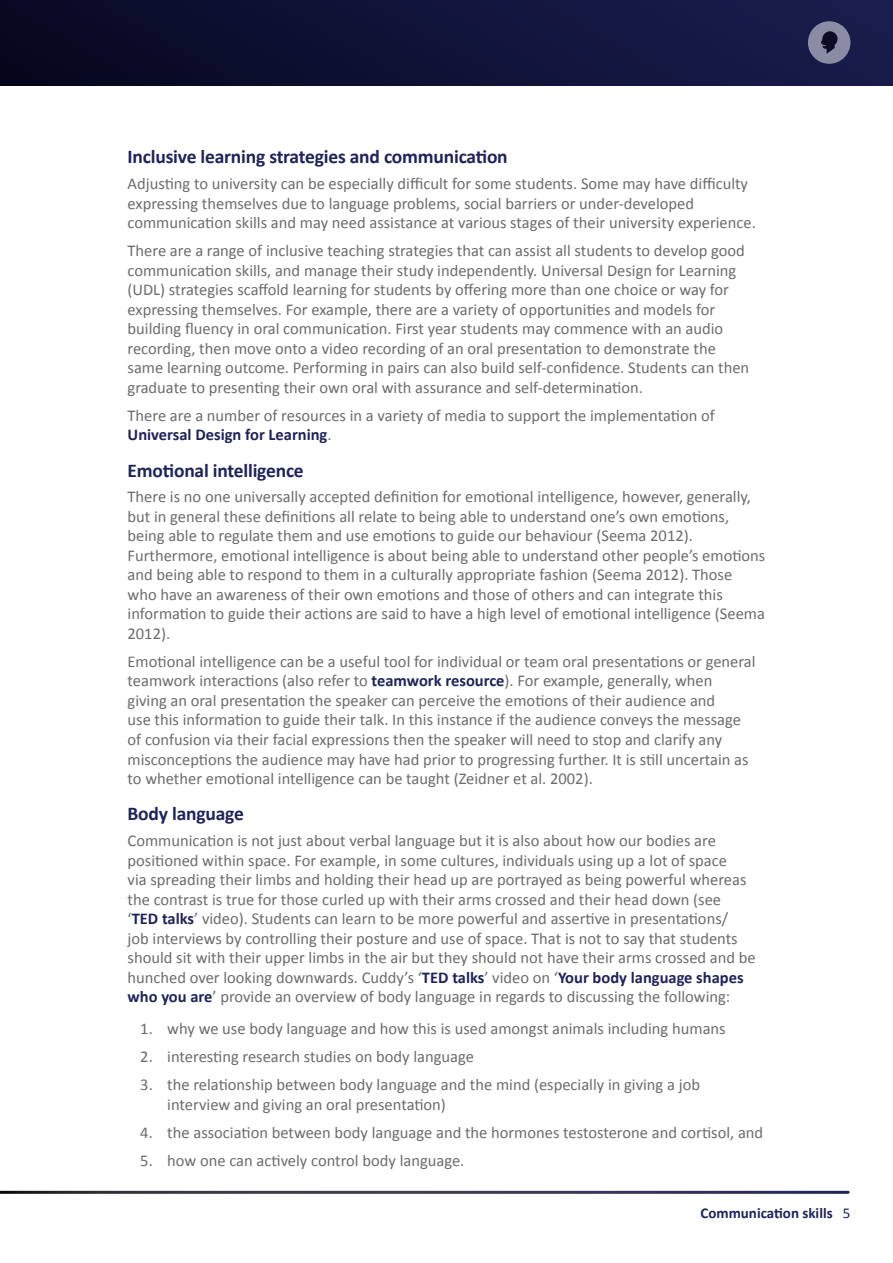
<style>
.page{position:relative;width:893px;height:1263px;background:#fff}
.page>*{position:absolute;margin:0;border:0;box-sizing:border-box;transform-origin:0 0}
.t1{font:700 19.5px "Calibri";letter-spacing:-.01em;color:#1f235a}
.BODY{font:16.5px/19.5px "Calibri";color:#6b6c6e}
.t2{font:700 15px "Calibri";color:#1f235a}
.s1{font-weight:700;color:#1f235a}
.s2{font-weight:400}
</style>
<div class="page">
<div style="left:0;top:0;width:893px;height:85px;background:linear-gradient(to right,#070821,#1a1d4e)"></div>
<div style="left:808px;top:21px;width:42px;height:43px;background:#8b8ca3;border-radius:50%"></div>
<svg style="left:821px;top:31px;width:16px;height:23px"></svg>
<h2 class="t1" style="left:128px;top:145px;width:382px">Inclusive learning strategies and communication</h2>
<p class="BODY" style="left:128px;top:174px;width:630px">Adjusting to university can be especially difficult for some students. Some may have difficulty expressing themselves due to language problems, social barriers or under-developed communication skills and may need assistance at various stages of their university experience.</p>
<p class="BODY" style="left:128px;top:241px;width:623px">There are a range of inclusive teaching strategies that can assist all students to develop good communication skills, and manage their study independently. Universal Design for Learning (UDL) strategies scaffold learning for students by offering more than one choice or way for expressing themselves. For example, there are a variety of opportunities and models for building fluency in oral communication. First year students may commence with an audio recording, then move onto a video recording of an oral presentation to demonstrate the same learning outcome. Performing in pairs can also build self-confidence. Students can then graduate to presenting their own oral with assurance and self-determination.</p>
<p class="BODY" style="left:128px;top:406px;width:589px">There are a number of resources in a variety of media to support the implementation of<br><span class="s1">Universal Design for Learning</span>.</p>
<h2 class="t1" style="left:128px;top:458px;width:178px">Emotional intelligence</h2>
<p class="BODY" style="left:128px;top:487px;width:639px">There is no one universally accepted definition for emotional intelligence, however, generally, but in general these definitions all relate to being able to understand one’s own emotions, being able to regulate them and use emotions to guide our behaviour (Seema 2012).<br>Furthermore, emotional intelligence is about being able to understand other people’s emotions and being able to respond to them in a culturally appropriate fashion (Seema 2012). Those who have an awareness of their own emotions and those of others and can integrate this information to guide their actions are said to have a high level of emotional intelligence (Seema 2012).</p>
<p class="BODY" style="left:128px;top:652px;width:629px">Emotional intelligence can be a useful tool for individual or team oral presentations or general teamwork interactions (also refer to <span class="s1">teamwork resource</span>). For example, generally, when giving an oral presentation the speaker can perceive the emotions of their audience and<br>use this information to guide their talk. In this instance if the audience conveys the message of confusion via their facial expressions then the speaker will need to stop and clarify any misconceptions the audience may have had prior to progressing further. It is still uncertain as to whether emotional intelligence can be taught (Zeidner et al. 2002).</p>
<h2 class="t1" style="left:128px;top:801px;width:118px">Body language</h2>
<p class="BODY" style="left:128px;top:831px;width:630px">Communication is not just about verbal language but it is also about how our bodies are positioned within space. For example, in some cultures, individuals using up a lot of space<br>via spreading their limbs and holding their head up are portrayed as being powerful whereas the contrast is true for those curled up with their arms crossed and their head down (see ‘<span class="s1">TED talks</span>’ video). Students can learn to be more powerful and assertive in presentations/<br>job interviews by controlling their posture and use of space. That is not to say that students should sit with their upper limbs in the air but they should not have their arms crossed and be hunched over looking downwards. Cuddy’s ‘<span class="s1">TED talks</span>’ video on ‘<span class="s1">Your body language shapes who you are</span>’ provide an overview of body language in regards to discussing the following:</p>
<p class="BODY" style="left:140px;top:1019px;width:587px">1. why we use body language and how this is used amongst animals including humans</p>
<p class="BODY" style="left:140px;top:1047px;width:335px">2. interesting research studies on body language</p>
<p class="BODY" style="left:167px;top:1075px;width:534px;text-indent:-27px">3. the relationship between body language and the mind (especially in giving a job interview and giving an oral presentation)</p>
<p class="BODY" style="left:140px;top:1122px;width:624px">4. the association between body language and the hormones testosterone and cortisol, and</p>
<p class="BODY" style="left:140px;top:1151px;width:326px">5. how one can actively control body language.</p>
<p class="t2" style="left:700px;top:1203px;width:151px">Communication skills <span class="s2">5</span></p>
</div>
